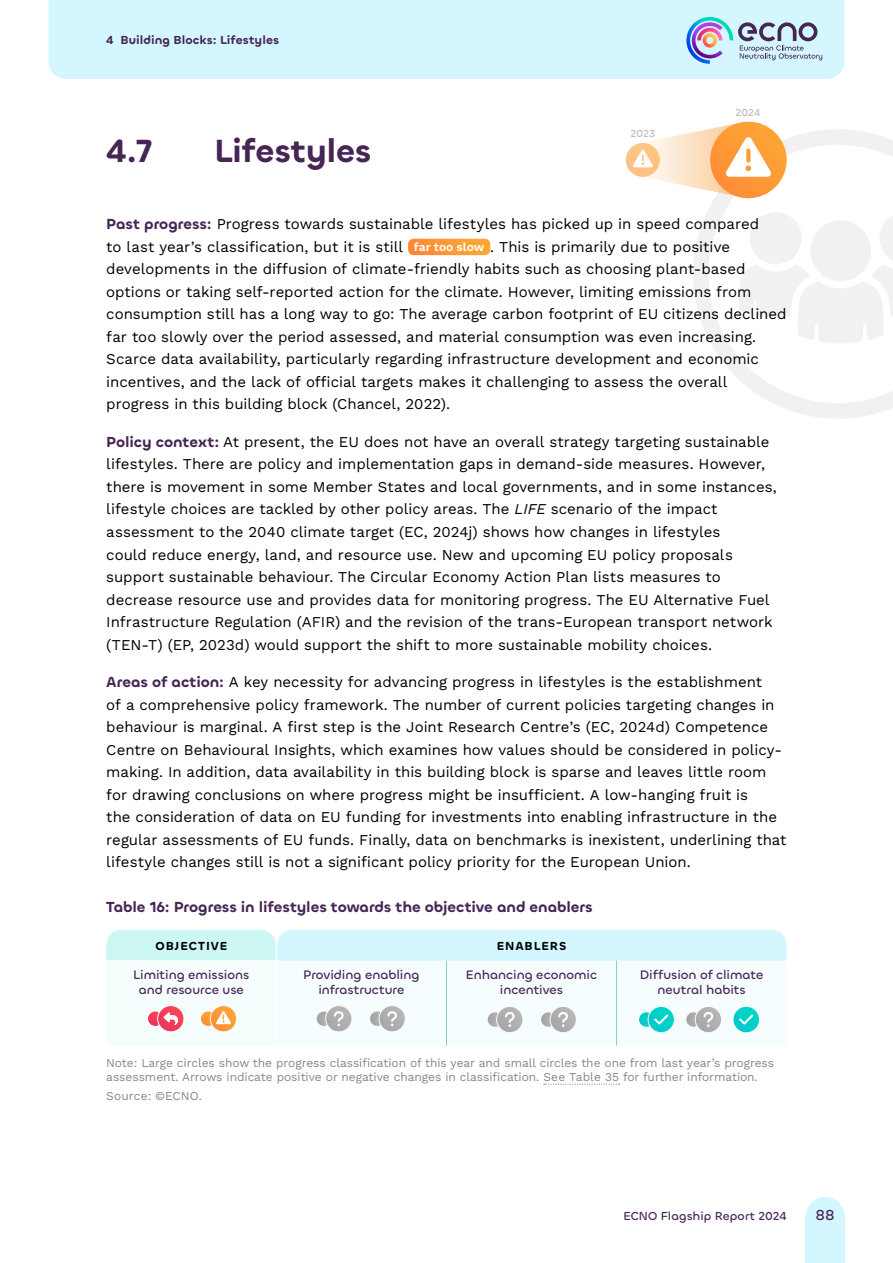
<style>
.page{position:relative;width:893px;height:1263px;background:#fff}
.page>*{position:absolute;margin:0;border:0;box-sizing:border-box;transform-origin:0 0}
.t1{font:600 33px "Chillax";letter-spacing:-.01em;color:#472656}
.Bodytext{font:15px/22.5px "Work Sans";color:#000}
.t2{font:600 15px "Chillax";letter-spacing:-.005em;color:#472656}
.t3{font:500 15px "Chillax";color:#472656}
.Table_Content{font:500 12.75px/15px "Chillax";color:#472656;text-align:center}
.Anmerkung{font:12px/14.4px "Work Sans";letter-spacing:-.005em;color:#878787}
.t4{font:600 12px "Chillax";letter-spacing:.005em;color:#472656}
.t5{font:500 12px "Chillax";letter-spacing:.005em;color:#472656}
.Table_Content-2{font:600 12px "Chillax";letter-spacing:.08em;color:#000}
.Bodytext-2{font:600 12px "Work Sans";color:#fff}
.Table_Content-3{font:500 10.5px "Chillax";letter-spacing:.005em;color:#bbb}
.s1{font-family:"Chillax";font-weight:600;color:#472656}
.s2{font-style:italic}
</style>
<div class="page">
<svg style="left:693px;top:129px;width:200px;height:290px"></svg>
<div style="left:48px;top:0;width:797px;height:79px;background:#d4f7ff"></div>
<div style="left:806px;top:1216px;width:39px;height:47px;background:#d4f6ff"></div>
<div style="left:806px;top:1197px;width:39px;height:39px;background:#d4f6ff;border-radius:50%"></div>
<svg style="left:686px;top:17px;width:136px;height:47px;background:#b1c5dc"></svg>
<svg style="left:544px;top:1083px;width:76px;height:2px"></svg>
<svg style="left:408px;top:239px;width:82px;height:16px"></svg>
<svg style="left:710px;top:122px;width:77px;height:76px"></svg>
<svg style="left:626px;top:123px;width:145px;height:74px"></svg>
<svg style="left:106px;top:930px;width:681px;height:115px"></svg>
<p class="t4" style="left:106px;top:33px;width:174px">4 Building Blocks: Lifestyles</p>
<h2 class="t1" style="left:106px;top:130px;width:48px">4.7</h2>
<h2 class="t1" style="left:214px;top:130px;width:159px">Lifestyles</h2>
<p class="Table_Content-3" style="left:630px;top:127px;width:26px">2023</p>
<p class="Table_Content-3" style="left:735px;top:106px;width:26px">2024</p>
<p class="Bodytext" style="left:106px;top:212px;width:654px"><span class="s1">Past progress:</span> Progress towards sustainable lifestyles has picked up in speed compared to last year’s classification, but it is still</p>
<p class="Bodytext" style="left:106px;top:235px;width:682px;text-indent:384px">. This is primarily due to positive developments in the diffusion of climate-friendly habits such as choosing plant-based options or taking self-reported action for the climate. However, limiting emissions from consumption still has a long way to go: The average carbon footprint of EU citizens declined far too slowly over the period assessed, and material consumption was even increasing.<br>Scarce data availability, particularly regarding infrastructure development and economic incentives, and the lack of official targets makes it challenging to assess the overall progress in this building block (Chancel, 2022).</p>
<p class="Bodytext" style="left:106px;top:430px;width:672px"><span class="s1">Policy context:</span> At present, the EU does not have an overall strategy targeting sustainable lifestyles. There are policy and implementation gaps in demand-side measures. However, there is movement in some Member States and local governments, and in some instances, lifestyle choices are tackled by other policy areas. The <span class="s2">LIFE</span> scenario of the impact assessment to the 2040 climate target (EC, 2024j) shows how changes in lifestyles<br>could reduce energy, land, and resource use. New and upcoming EU policy proposals support sustainable behaviour. The Circular Economy Action Plan lists measures to decrease resource use and provides data for monitoring progress. The EU Alternative Fuel Infrastructure Regulation (AFIR) and the revision of the trans-European transport network (TEN-T) (EP, 2023d) would support the shift to more sustainable mobility choices.</p>
<p class="Bodytext" style="left:106px;top:670px;width:682px"><span class="s1">Areas of action:</span> A key necessity for advancing progress in lifestyles is the establishment<br>of a comprehensive policy framework. The number of current policies targeting changes in behaviour is marginal. A first step is the Joint Research Centre’s (EC, 2024d) Competence Centre on Behavioural Insights, which examines how values should be considered in policy&shy;making. In addition, data availability in this building block is sparse and leaves little room for drawing conclusions on where progress might be insufficient. A low-hanging fruit is<br>the consideration of data on EU funding for investments into enabling infrastructure in the regular assessments of EU funds. Finally, data on benchmarks is inexistent, underlining that lifestyle changes still is not a significant policy priority for the European Union.</p>
<p class="t2" style="left:106px;top:897px;width:488px">Table 16: Progress in lifestyles towards the objective and enablers</p>
<p class="Table_Content-2" style="left:155px;top:938px;width:73px">OBJECTIVE</p>
<p class="Table_Content-2" style="left:497px;top:938px;width:71px">ENABLERS</p>
<p class="Table_Content" style="left:133px;top:967px;width:118px">Limiting emissions and resource use</p>
<p class="Table_Content" style="left:303px;top:967px;width:118px">Providing enabling infrastructure</p>
<p class="Table_Content" style="left:466px;top:967px;width:133px">Enhancing economic incentives</p>
<p class="Table_Content" style="left:640px;top:967px;width:125px">Diffusion of climate neutral habits</p>
<p class="Bodytext-2" style="left:414px;top:238px;width:72px">far too slow</p>
<p class="Anmerkung" style="left:106px;top:1055px;width:669px">Note: Large circles show the progress classification of this year and small circles the one from last year’s progress assessment. Arrows indicate positive or negative changes in classification. See Table 35 for further information.</p>
<p class="Anmerkung" style="left:106px;top:1088px;width:97px">Source: ©ECNO.</p>
<p class="t5" style="left:623px;top:1208px;width:165px">ECNO Flagship Report 2024</p>
<p class="t3" style="left:816px;top:1205px;width:21px">88</p>
</div>
